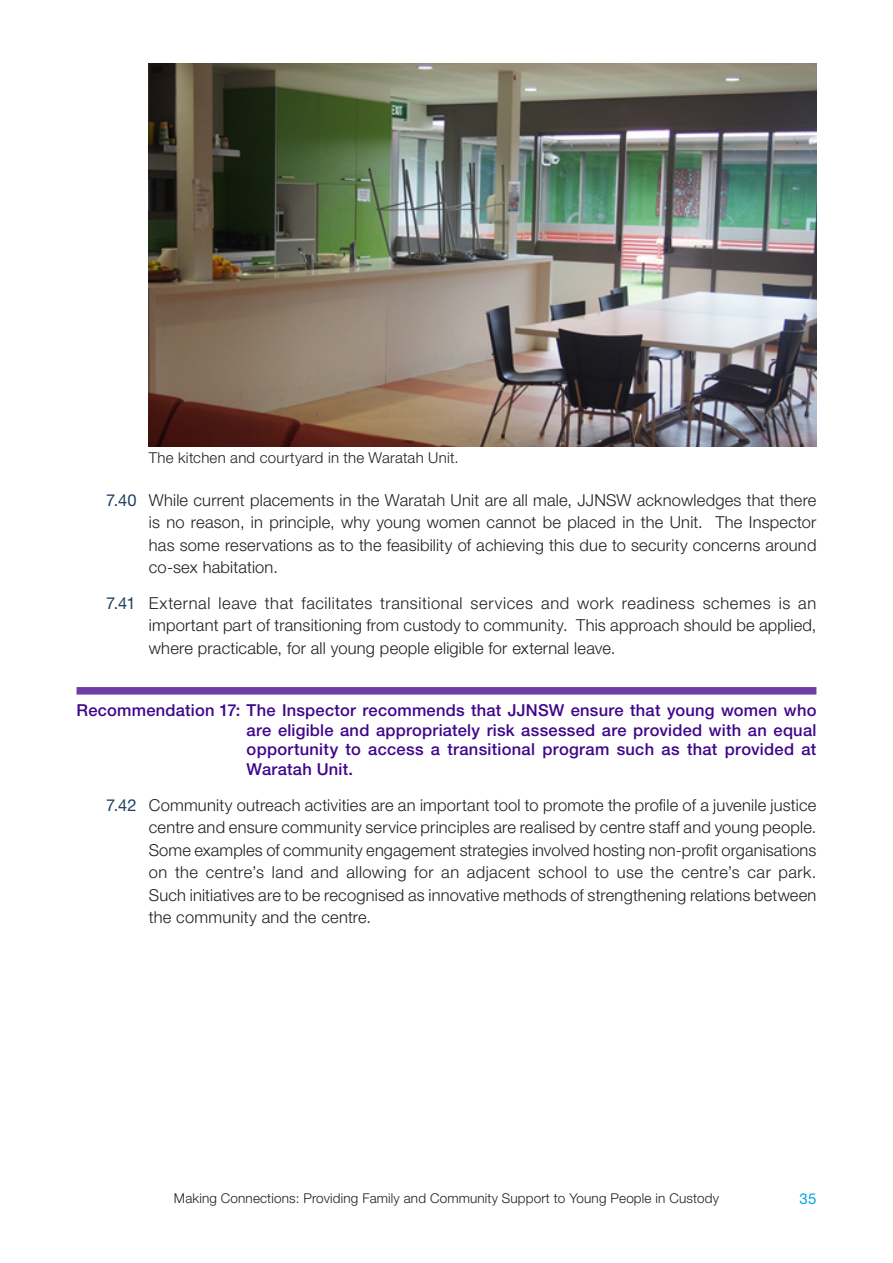
<style>
.page{position:relative;width:893px;height:1263px;background:#fff}
.page>*{position:absolute;margin:0;border:0;box-sizing:border-box;transform-origin:0 0}
.t1{font:300 16.5px/22.5px "Helvetica Neue LT Std";letter-spacing:.01em;color:#231f20;text-align:justify}
.t2{font:500 16.5px/19.8px "Helvetica Neue LT Std";letter-spacing:.015em;color:#40068b;text-align:justify}
.t3{font:300 15px "Helvetica Neue LT Std";letter-spacing:.015em;color:#231f20}
.t4{font:15px "Helvetica Neue LT Std";color:#00a5e3}
.t5{font:300 13.5px "Helvetica Neue LT Std";letter-spacing:.01em;color:#231f20}
.s1{font-weight:400;color:#1b4064}
</style>
<div class="page">
<div style="left:77px;top:687px;width:739px;height:7px;background:#6c3ea3"></div>
<img style="left:149px;top:64px;width:667px;height:382px">
<p class="t3" style="left:149px;top:449px;width:311px">The kitchen and courtyard in the Waratah Unit.</p>
<p class="t1" style="left:149px;top:488px;width:669px;text-indent:-43px"><span class="s1">7.40</span> While current placements in the Waratah Unit are all male, JJNSW acknowledges that there is no reason, in principle, why young women cannot be placed in the Unit. The Inspector has some reservations as to the feasibility of achieving this due to security concerns around co-sex habitation.</p>
<p class="t1" style="left:149px;top:591px;width:669px;text-indent:-43px"><span class="s1">7.41</span> External leave that facilitates transitional services and work readiness schemes is an important part of transitioning from custody to community. This approach should be applied, where practicable, for all young people eligible for external leave.</p>
<p class="t2" style="left:247px;top:700px;width:571px;text-indent:-170px">Recommendation 17: The Inspector recommends that JJNSW ensure that young women who are eligible and appropriately risk assessed are provided with an equal opportunity to access a transitional program such as that provided at Waratah Unit.</p>
<p class="t1" style="left:149px;top:793px;width:669px;text-indent:-43px"><span class="s1">7.42</span> Community outreach activities are an important tool to promote the profle of a juvenile justice centre and ensure community service principles are realised by centre staff and young people.<br>Some examples of community engagement strategies involved hosting non-proft organisations on the centre’s land and allowing for an adjacent school to use the centre’s car park.<br>Such initiatives are to be recognised as innovative methods of strengthening relations between the community and the centre.</p>
<p class="t5" style="left:174px;top:1190px;width:546px">Making Connections: Providing Family and Community Support to Young People in Custody</p>
<p class="t4" style="left:800px;top:1189px;width:18px">35</p>
</div>
